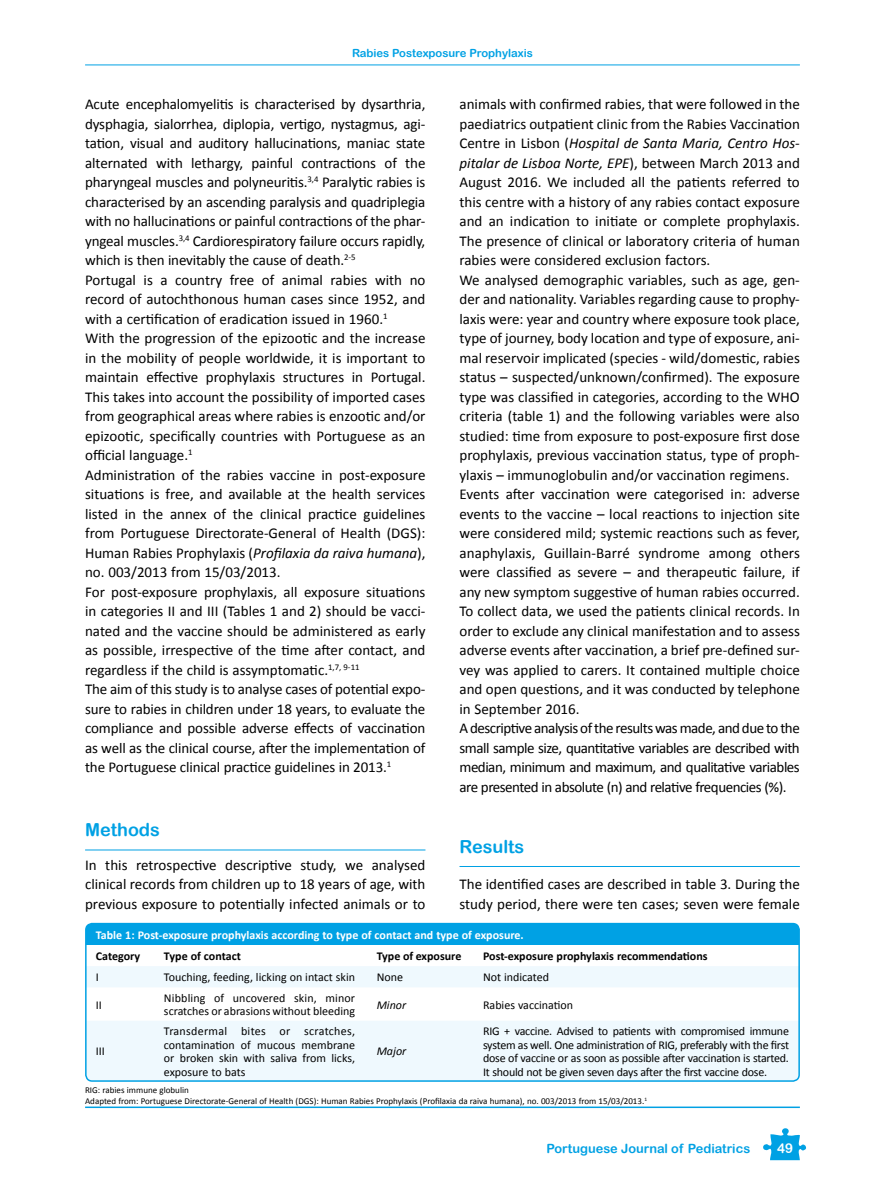
<style>
.page{position:relative;width:885px;height:1191px;background:#fff}
.page>*{position:absolute;margin:0;border:0;box-sizing:border-box;transform-origin:0 0}
.t1{font:18px "Arial Rounded MT Bold";color:#00a1e4}
.t2{font:15px/19.5px "Calibri";color:#000}
.t3{font:13.5px "Arial Rounded MT Bold";color:#fff}
.t4{font:12.75px "Arial Rounded MT Bold";color:#00a1e4}
.t5{font:12px/13.5px "Calibri";color:#000;text-align:justify}
.t6{font:700 12px "Calibri";color:#000}
.t7{font:700 12px "Calibri";color:#fff}
.t8{font:italic 12px "Calibri";color:#000}
.t9{font:11.25px "Arial Rounded MT Bold";color:#00a1e4}
.t10{font:9px/10.5px "Calibri";color:#000}
.s1{font-style:italic}
</style>
<div class="page">
<hr style="left:85px;top:65px;width:714px;height:1px;background:#00a1e4">
<svg style="left:763px;top:1128px;width:43px;height:32px"></svg>
<hr style="left:85px;top:849px;width:340px;height:1px;background:#00a1e4">
<hr style="left:459px;top:866px;width:340px;height:1px;background:#00a1e4">
<hr style="left:85px;top:1106px;width:714px;height:2px;background:#00a1e4">
<div style="left:86px;top:923px;width:713px;height:22px;background:#00a1e4"></div>
<svg style="left:86px;top:966px;width:713px;height:115px;fill:#eff9fe"></svg>
<div style="left:85px;top:923px;width:714px;height:158px;border:2px solid #00a1e4;border-radius:6px"></div>
<p class="t9" style="left:352px;top:46px;width:182px">Rabies Postexposure Prophylaxis</p>
<p class="t2" style="left:85px;top:94px;width:342px">Acute encephalomyelitis is characterised by dysarthria, dysphagia, sialorrhea, diplopia, vertigo, nystagmus, agi&shy;tation, visual and auditory hallucinations, maniac state alternated with lethargy, painful contractions of the pharyngeal muscles and polyneuritis.<sup>3,4</sup> Paralytic rabies is characterised by an ascending paralysis and quadriplegia with no hallucinations or painful contractions of the phar&shy;yngeal muscles.<sup>3,4</sup> Cardiorespiratory failure occurs rapidly, which is then inevitably the cause of death.<sup>2-5<br></sup>Portugal is a country free of animal rabies with no record of autochthonous human cases since 1952, and with a certification of eradication issued in 1960.<sup>1<br></sup>With the progression of the epizootic and the increase in the mobility of people worldwide, it is important to maintain effective prophylaxis structures in Portugal.<br>This takes into account the possibility of imported cases from geographical areas where rabies is enzootic and/or epizootic, specifically countries with Portuguese as an official language.<sup>1<br></sup>Administration of the rabies vaccine in post-exposure situations is free, and available at the health services listed in the annex of the clinical practice guidelines from Portuguese Directorate-General of Health (DGS):<br>Human Rabies Prophylaxis (<span class="s1">Profilaxia da raiva humana</span>), no. 003/2013 from 15/03/2013.<br>For post-exposure prophylaxis, all exposure situations in categories II and III (Tables 1 and 2) should be vacci&shy;nated and the vaccine should be administered as early as possible, irrespective of the time after contact, and regardless if the child is assymptomatic.<sup>1,7,</sup> <sup>9-11<br></sup>The aim of this study is to analyse cases of potential expo&shy;sure to rabies in children under 18 years, to evaluate the compliance and possible adverse effects of vaccination as well as the clinical course, after the implementation of the Portuguese clinical practice guidelines in 2013.<sup>1</sup></p>
<p class="t2" style="left:459px;top:94px;width:342px">animals with confirmed rabies, that were followed in the paediatrics outpatient clinic from the Rabies Vaccination Centre in Lisbon (<span class="s1">Hospital de Santa Maria, Centro Hos&shy;pitalar de Lisboa Norte, EPE</span>), between March 2013 and August 2016. We included all the patients referred to this centre with a history of any rabies contact exposure and an indication to initiate or complete prophylaxis.<br>The presence of clinical or laboratory criteria of human rabies were considered exclusion factors.<br>We analysed demographic variables, such as age, gen&shy;der and nationality. Variables regarding cause to prophy&shy;laxis were: year and country where exposure took place, type of journey, body location and type of exposure, ani&shy;mal reservoir implicated (species - wild/domestic, rabies status – suspected/unknown/confirmed). The exposure type was classified in categories, according to the WHO criteria (table 1) and the following variables were also studied: time from exposure to post-exposure first dose prophylaxis, previous vaccination status, type of proph&shy;ylaxis – immunoglobulin and/or vaccination regimens.<br>Events after vaccination were categorised in: adverse events to the vaccine – local reactions to injection site were considered mild; systemic reactions such as fever, anaphylaxis, Guillain-Barré syndrome among others were classified as severe – and therapeutic failure, if any new symptom suggestive of human rabies occurred.<br>To collect data, we used the patients clinical records. In order to exclude any clinical manifestation and to assess adverse events after vaccination, a brief pre-defined sur&shy;vey was applied to carers. It contained multiple choice and open questions, and it was conducted by telephone in September 2016.<br>A descriptive analysis of the results was made, and due to the small sample size, quantitative variables are described with median, minimum and maximum, and qualitative variables are presented in absolute (n) and relative frequencies (%).</p>
<p class="t1" style="left:85px;top:819px;width:76px">Methods</p>
<p class="t2" style="left:85px;top:854px;width:342px;text-align:justify">In this retrospective descriptive study, we analysed clinical records from children up to 18 years of age, with previous exposure to potentially infected animals or to</p>
<p class="t1" style="left:459px;top:835px;width:66px">Results</p>
<p class="t2" style="left:459px;top:874px;width:342px">The identified cases are described in table 3. During the study period, there were ten cases; seven were female</p>
<p class="t7" style="left:96px;top:927px;width:429px">Table 1: Post-exposure prophylaxis according to type of contact and type of exposure.</p>
<p class="t6" style="left:96px;top:948px;width:46px">Category</p>
<p class="t6" style="left:164px;top:948px;width:78px">Type of contact</p>
<p class="t6" style="left:376px;top:948px;width:86px">Type of exposure</p>
<p class="t6" style="left:483px;top:948px;width:226px">Post-exposure prophylaxis recommendations</p>
<p class="t5" style="left:96px;top:970px;width:5px">I</p>
<p class="t5" style="left:164px;top:970px;width:192px">Touching, feeding, licking on intact skin</p>
<p class="t5" style="left:376px;top:970px;width:28px">None</p>
<p class="t5" style="left:483px;top:970px;width:67px">Not indicated</p>
<p class="t5" style="left:96px;top:997px;width:8px">II</p>
<p class="t5" style="left:164px;top:990px;width:193px">Nibbling of uncovered skin, minor scratches or abrasions without bleeding</p>
<p class="t8" style="left:376px;top:997px;width:31px">Minor</p>
<p class="t5" style="left:483px;top:997px;width:92px">Rabies vaccination</p>
<p class="t5" style="left:96px;top:1044px;width:11px">III</p>
<p class="t5" style="left:164px;top:1023px;width:193px">Transdermal bites or scratches, contamination of mucous membrane or broken skin with saliva from licks, exposure to bats</p>
<p class="t5" style="left:483px;top:1023px;width:307px">RIG + vaccine. Advised to patients with compromised immune system as well. One administration of RIG, preferably with the first dose of vaccine or as soon as possible after vaccination is started.<br>It should not be given seven days after the first vaccine dose.</p>
<p class="t8" style="left:376px;top:1044px;width:31px">Major</p>
<p class="t10" style="left:85px;top:1084px;width:563px">RIG: rabies immune globulin<br>Adapted from: Portuguese Directorate-General of Health (DGS): Human Rabies Prophylaxis (Profilaxia da raiva humana), no. 003/2013 from 15/03/2013.<sup>1</sup></p>
<p class="t4" style="left:546px;top:1141px;width:205px">Portuguese Journal of Pediatrics</p>
<p class="t3" style="left:776px;top:1139px;width:18px">49</p>
</div>
